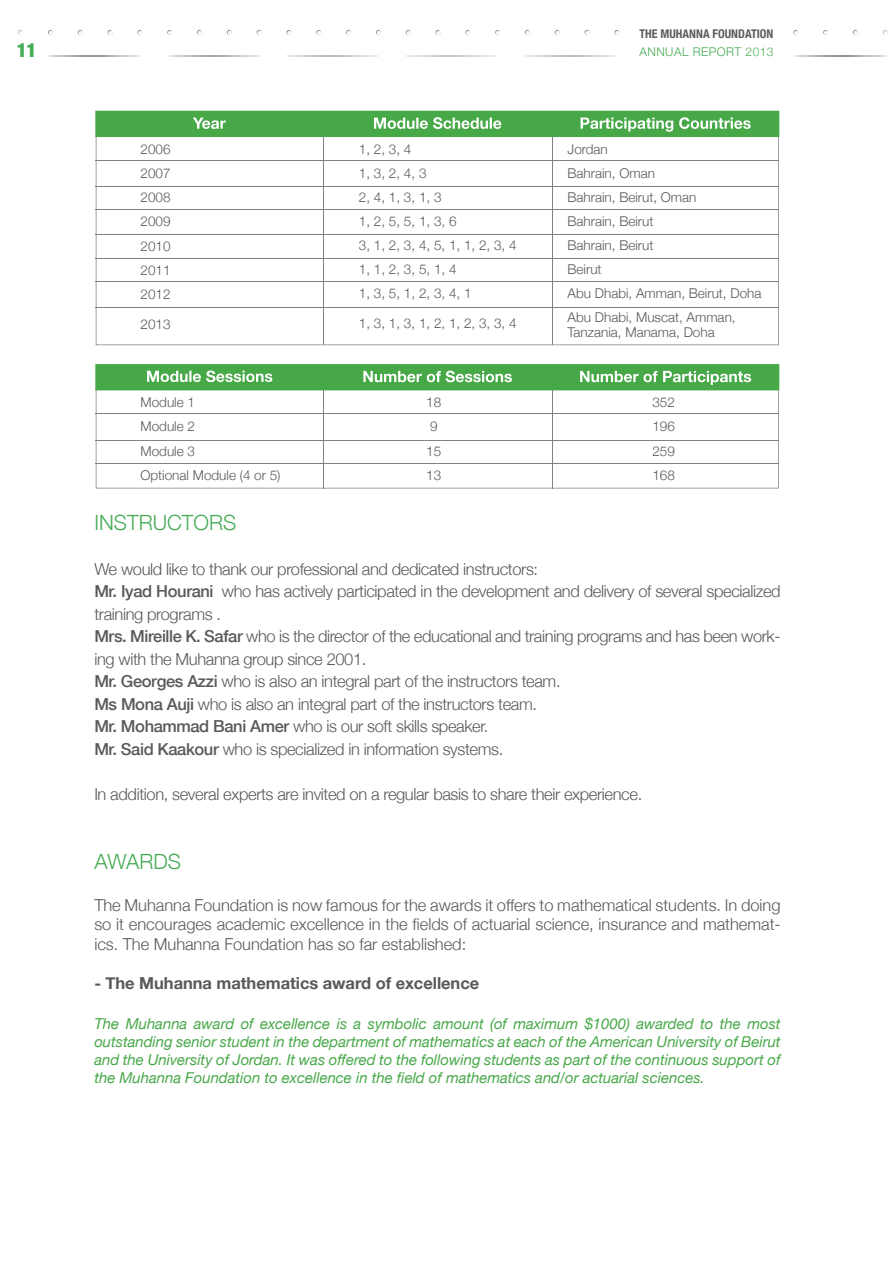
<style>
.page{position:relative;width:893px;height:1263px;background:#fff}
.page>*{position:absolute;margin:0;border:0;box-sizing:border-box;transform-origin:0 0}
.t1{font:300 21px "Helvetica Neue";color:#46ac56}
.t2{font:900 condensed 19.5px "Helvetica Neue";color:#46ac56}
.t3{font:300 16.5px/22.5px "Helvetica Neue";letter-spacing:-.025em;color:#58595b}
.t4{font:300 16.5px "Helvetica Neue";letter-spacing:-.005em;color:#58595b}
.t5{font:700 16.5px "Helvetica Neue";letter-spacing:-.005em;color:#58595b}
.t6{font:500 16.5px "Helvetica Neue";letter-spacing:-.025em;color:#58595b}
.t7{font:italic 15px/18px "Helvetica Neue";letter-spacing:-.005em;color:#47a848;text-align:justify}
.t8{font:300 13.5px/24px "Helvetica Neue";color:#58595b}
.t9{font:700 condensed 12px "Helvetica Neue";color:#5c5e5f}
.t10{font:300 12px "Helvetica Neue";letter-spacing:.04em;color:#46ac56}
.s1{font-weight:500}
</style>
<div class="page">
<svg style="left:18px;top:30px;width:5px;height:5px"></svg>
<svg style="left:48px;top:30px;width:5px;height:5px"></svg>
<svg style="left:77px;top:30px;width:6px;height:5px"></svg>
<svg style="left:107px;top:30px;width:6px;height:5px"></svg>
<svg style="left:137px;top:30px;width:5px;height:5px"></svg>
<svg style="left:167px;top:30px;width:5px;height:5px"></svg>
<svg style="left:197px;top:30px;width:5px;height:5px"></svg>
<svg style="left:226px;top:30px;width:6px;height:5px"></svg>
<svg style="left:256px;top:30px;width:6px;height:5px"></svg>
<svg style="left:286px;top:30px;width:6px;height:5px"></svg>
<svg style="left:316px;top:30px;width:5px;height:5px"></svg>
<svg style="left:346px;top:30px;width:5px;height:5px"></svg>
<svg style="left:375px;top:30px;width:6px;height:5px"></svg>
<svg style="left:405px;top:30px;width:6px;height:5px"></svg>
<svg style="left:435px;top:30px;width:6px;height:5px"></svg>
<svg style="left:465px;top:30px;width:5px;height:5px"></svg>
<svg style="left:495px;top:30px;width:5px;height:5px"></svg>
<svg style="left:525px;top:30px;width:5px;height:5px"></svg>
<svg style="left:554px;top:30px;width:6px;height:5px"></svg>
<svg style="left:584px;top:30px;width:6px;height:5px"></svg>
<svg style="left:614px;top:30px;width:6px;height:5px"></svg>
<svg style="left:793px;top:30px;width:5px;height:5px"></svg>
<svg style="left:823px;top:30px;width:5px;height:5px"></svg>
<svg style="left:853px;top:30px;width:5px;height:5px"></svg>
<svg style="left:882px;top:30px;width:6px;height:5px"></svg>
<hr style="left:95px;top:160px;width:684px;height:1px;background:#808285">
<hr style="left:95px;top:413px;width:684px;height:1px;background:#808285">
<hr style="left:95px;top:187px;width:684px;height:1px;background:#808285">
<hr style="left:95px;top:440px;width:684px;height:1px;background:#808285">
<hr style="left:95px;top:463px;width:684px;height:1px;background:#808285">
<hr style="left:95px;top:209px;width:684px;height:1px;background:#808285">
<hr style="left:95px;top:234px;width:684px;height:1px;background:#808285">
<hr style="left:95px;top:258px;width:684px;height:1px;background:#808285">
<hr style="left:95px;top:281px;width:684px;height:1px;background:#808285">
<hr style="left:95px;top:307px;width:684px;height:1px;background:#808285">
<svg style="left:96px;top:137px;width:683px;height:208px"></svg>
<svg style="left:96px;top:390px;width:683px;height:98px"></svg>
<hr style="left:323px;top:137px;width:1px;height:208px;background:#808285">
<hr style="left:323px;top:390px;width:1px;height:98px;background:#808285">
<hr style="left:552px;top:136px;width:1px;height:209px;background:#808285">
<hr style="left:552px;top:390px;width:1px;height:98px;background:#808285">
<svg style="left:95px;top:111px;width:684px;height:26px"></svg>
<svg style="left:95px;top:364px;width:684px;height:26px"></svg>
<p class="t2" style="left:17px;top:38px;width:21px">11</p>
<p class="t8" style="left:140px;top:137px;width:32px;text-align:justify">2006<br>2007<br>2008<br>2009<br>2010<br>2011<br>2012</p>
<p class="t8" style="left:140px;top:312px;width:32px">2013</p>
<p class="t8" style="left:140px;top:390px;width:56px">Module 1</p>
<p class="t8" style="left:140px;top:438px;width:142px">Module 3<br>Optional Module 4( o r (5</p>
<p class="t8" style="left:140px;top:414px;width:56px">Module 2</p>
<p class="t8" style="left:359px;top:137px;width:159px">1,2,3,4<br>1,3,2,4,3<br>2,4,1,3,1,3<br>1,2,5,5,1,3,6<br>3,1,2,3,4,5,1,1,2,3,4<br>1,1,2,3,5,1,4<br>1,3,5,1,2,3,4,1</p>
<p class="t8" style="left:359px;top:311px;width:159px">1,3,1,3,1,2,1,2,3,3,4</p>
<p class="t8" style="left:426px;top:390px;width:17px">18</p>
<p class="t8" style="left:426px;top:438px;width:17px">15<br>13</p>
<p class="t8" style="left:430px;top:414px;width:9px">9</p>
<p class="t9" style="left:639px;top:27px;width:135px">THE MUHANNA FOUNDATION</p>
<p class="t10" style="left:639px;top:45px;width:136px">ANNUAL REPORT 2013</p>
<p class="t8" style="left:568px;top:137px;width:195px">Jordan<br>Bahrain, Oman<br>Bahrain, Beirut, Oman<br>Bahrain, Beirut<br>Bahrain, Beirut<br>Beirut<br>Abu Dhabi, Amman, Beirut, Doha<br>Abu Dhabi, Muscat, Amman,</p>
<p class="t8" style="left:568px;top:320px;width:149px">Tanzania, Manama, Doha</p>
<p class="t8" style="left:652px;top:390px;width:24px;text-align:justify">352<br>196<br>259<br>168</p>
<p class="t1" style="left:94px;top:509px;width:144px">INSTRUCTORS</p>
<p class="t3" style="left:222px;top:557px;width:560px;text-indent:-128px">We would like to thank our professional and dedicated instructors:<br>who has actively participated in the development and delivery of several specialized</p>
<p class="t6" style="left:94px;top:581px;width:121px">Mr. Iyad Hourani</p>
<p class="t3" style="left:94px;top:602px;width:128px">training programs .</p>
<p class="t3" style="left:94px;top:647px;width:274px">ing with the Muhanna group since 2001.</p>
<p class="t3" style="left:94px;top:625px;width:688px"><span class="s1">Mrs. Mireille K. Safar</span> who is the director of the educational and training programs and has been work-</p>
<p class="t3" style="left:94px;top:670px;width:468px"><span class="s1">Mr. Georges Azzi</span> who is also an integral part of the instructors team.<br><span class="s1">Ms Mona Auji</span> who is also an integral part of the instructors team.<br><span class="s1">Mr. Mohammad Bani Amer</span> who is our soft skills speaker.<br><span class="s1">Mr. Said Kaakour</span> who is specialized in information systems.</p>
<p class="t3" style="left:94px;top:782px;width:549px">In addition, several experts are invited on a regular basis to share their experience.</p>
<p class="t1" style="left:94px;top:848px;width:88px">AWARDS</p>
<p class="t4" style="left:94px;top:895px;width:688px">The Muhanna Foundation is now famous for the awards it offers to mathematical students In. doing</p>
<p class="t4" style="left:94px;top:934px;width:373px">ics. The Muhanna Foundation has so far established:</p>
<p class="t4" style="left:94px;top:914px;width:688px">so it encourages academic excellence in the fields of actuarial science, insurance and mathemat-</p>
<p class="t5" style="left:94px;top:973px;width:386px">- The Muhanna mathematics award of excellence</p>
<p class="t7" style="left:94px;top:1015px;width:688px">The Muhanna award of excellence is a symbolic amount (of maximum $1000) awarded to the most outstanding senior student in the department of mathematics at each of the American University of Beirut and the University of Jordan It. was offered to the following students as part of the continuous support of the Muhanna Foundation to excellence in the field of mathematics and/or actuarial sciences.</p>
</div>
